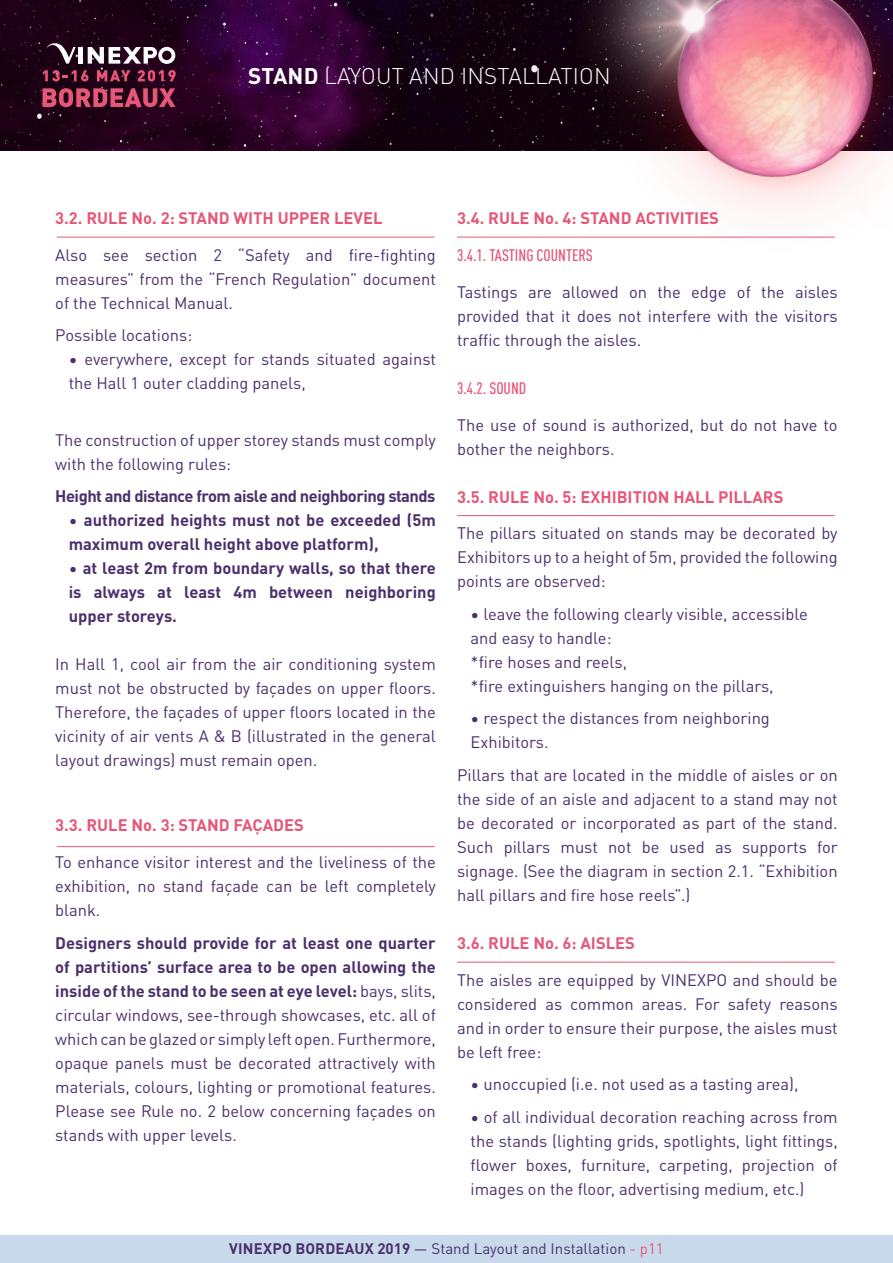
<style>
.page{position:relative;width:893px;height:1263px;background:#fff}
.page>*{position:absolute;margin:0;border:0;box-sizing:border-box;transform-origin:0 0}
.t1{font:300 22.5px "DINOT";letter-spacing:.01em;color:#fff}
.t2{font:16.5px/24px "DINOT";color:#4a306c;text-align:justify}
.t3{font:700 16.5px/24px "DINOT";color:#4a306c}
.t4{font:700 16.5px "DINOT";color:#e65777}
.t5{font:700 16.5px "DINOT";letter-spacing:-.03em;color:#4a306c}
.t6{font:500 condensed 16.5px "DINOT";color:#e65777}
.t7{font:15.15px "DINOT";color:#4a306c}
.s1{font-weight:700}
.s2{font-weight:400}
.s3{color:#e65777}
</style>
<div class="page">
<div style="left:0;top:1235px;width:893px;height:28px;background:#c8d9eb"></div>
<img style="left:0;top:0;width:516px;height:150px">
<img style="left:516px;top:0;width:377px;height:237px">
<hr style="left:57px;top:237px;width:377px;height:1px;background:#e65777">
<hr style="left:457px;top:237px;width:378px;height:1px;background:#e65777">
<hr style="left:457px;top:515px;width:378px;height:1px;background:#e65777">
<hr style="left:457px;top:962px;width:378px;height:1px;background:#e65777">
<hr style="left:57px;top:846px;width:377px;height:1px;background:#e65777">
<div style="left:78px;top:47px;width:5px;height:17px;background:#fff"></div>
<svg style="left:88px;top:47px;width:87px;height:17px"></svg>
<svg style="left:47px;top:42px;width:29px;height:22px"></svg>
<svg style="left:43px;top:88px;width:133px;height:19px;background:#94324f"></svg>
<svg style="left:43px;top:70px;width:45px;height:11px"></svg>
<svg style="left:97px;top:70px;width:33px;height:11px"></svg>
<svg style="left:138px;top:70px;width:38px;height:11px"></svg>
<h1 class="t1" style="left:248px;top:59px;width:364px"><span class="s1">STAND</span> LAYOUT AND INSTALLATION</h1>
<p class="t4" style="left:55px;top:205px;width:329px">3.2. RULE No. 2: STAND WITH UPPER LEVEL</p>
<p class="t2" style="left:55px;top:241px;width:382px">Also see section 2 “Safety and fire-fighting measures” from the “French Regulation” document of the Technical Manual.</p>
<p class="t2" style="left:55px;top:322px;width:138px">Possible locations:</p>
<p class="t2" style="left:69px;top:346px;width:369px">• everywhere, except for stands situated against the Hall 1 outer cladding panels,</p>
<p class="t2" style="left:55px;top:426px;width:382px">The construction of upper storey stands must comply with the following rules:</p>
<p class="t5" style="left:55px;top:483px;width:382px">Height and distance from aisle and neighboring stands</p>
<p class="t3" style="left:69px;top:507px;width:369px"><span class="s2">•</span> authorized heights must not be exceeded (5m maximum overall height above platform),</p>
<p class="t3" style="left:69px;top:555px;width:369px;text-align:justify"><span class="s2">•</span> at least 2m from boundary walls, so that there is always at least 4m between neighboring upper storeys.</p>
<p class="t2" style="left:55px;top:651px;width:382px">In Hall 1, cool air from the air conditioning system must not be obstructed by façades on upper floors.<br>Therefore, the façades of upper floors located in the vicinity of air vents A &amp; B (illustrated in the general layout drawings) must remain open.</p>
<p class="t4" style="left:55px;top:813px;width:250px">3.3. RULE No. 3: STAND FAÇADES</p>
<p class="t2" style="left:55px;top:849px;width:382px">To enhance visitor interest and the liveliness of the exhibition, no stand façade can be left completely blank.</p>
<p class="t2" style="left:55px;top:929px;width:382px"><span class="s1">Designers should provide for at least one quarter of partitions’ surface area to be open allowing the inside of the stand to be seen at eye level:</span> bays, slits, circular windows, see-through showcases, etc. all of which can be glazed or simply left open. Furthermore, opaque panels must be decorated attractively with materials, colours, lighting or promotional features.<br>Please see Rule no. 2 below concerning façades on stands with upper levels.</p>
<p class="t4" style="left:457px;top:205px;width:263px">3.4. RULE No. 4: STAND ACTIVITIES</p>
<p class="t6" style="left:457px;top:243px;width:137px">3.4.1. TASTING COUNTERS</p>
<p class="t2" style="left:457px;top:278px;width:382px">Tastings are allowed on the edge of the aisles provided that it does not interfere with the visitors traffic through the aisles.</p>
<p class="t6" style="left:457px;top:376px;width:71px">3.4.2. SOUND</p>
<p class="t2" style="left:457px;top:411px;width:382px">The use of sound is authorized, but do not have to bother the neighbors.</p>
<p class="t4" style="left:457px;top:484px;width:328px">3.5. RULE No. 5: EXHIBITION HALL PILLARS</p>
<p class="t2" style="left:457px;top:520px;width:382px">The pillars situated on stands may be decorated by Exhibitors up to a height of 5m, provided the following points are observed:</p>
<p class="t2" style="left:471px;top:600px;width:339px;text-align:left">• leave the following clearly visible, accessible and easy to handle:<br>*fire hoses and reels,<br>*fire extinguishers hanging on the pillars,</p>
<p class="t2" style="left:471px;top:705px;width:301px">• respect the distances from neighboring<br>Exhibitors.</p>
<p class="t2" style="left:457px;top:761px;width:382px">Pillars that are located in the middle of aisles or on the side of an aisle and adjacent to a stand may not be decorated or incorporated as part of the stand.<br>Such pillars must not be used as supports for signage. (See the diagram in section 2.1. “Exhibition hall pillars and fire hose reels”.)</p>
<p class="t4" style="left:457px;top:930px;width:179px">3.6. RULE No. 6: AISLES</p>
<p class="t2" style="left:457px;top:966px;width:382px">The aisles are equipped by VINEXPO and should be considered as common areas. For safety reasons and in order to ensure their purpose, the aisles must be left free:</p>
<p class="t2" style="left:471px;top:1071px;width:329px">• unoccupied (i.e. not used as a tasting area),</p>
<p class="t2" style="left:471px;top:1103px;width:369px">• of all individual decoration reaching across from the stands (lighting grids, spotlights, light fittings, flower boxes, furniture, carpeting, projection of images on the floor, advertising medium, etc.)</p>
<p class="t7" style="left:229px;top:1236px;width:436px"><span class="s1">VINEXPO BORDEAUX 2019</span> — Stand Layout and Installation <span class="s3">- p11</span></p>
</div>
